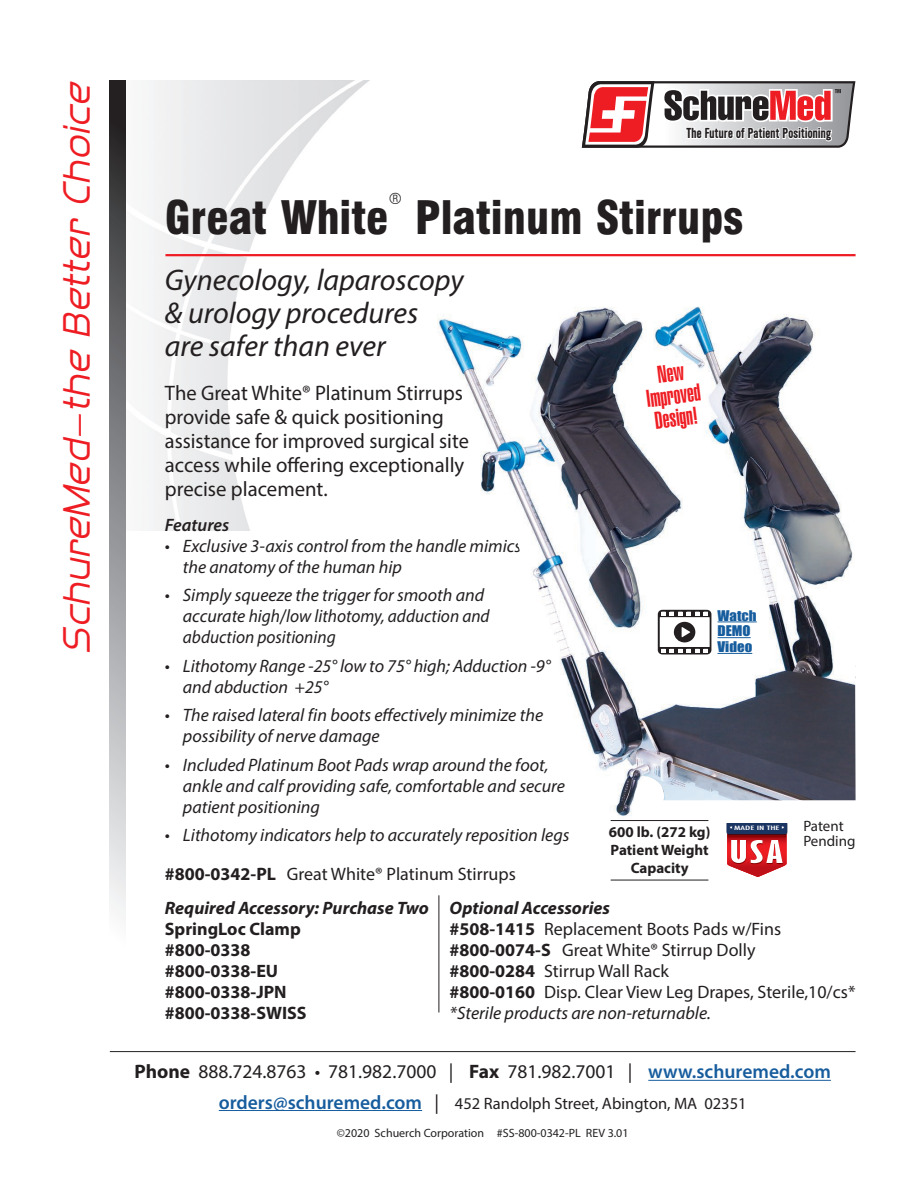
<style>
.page{position:relative;width:918px;height:1188px;background:#fff}
.page>*{position:absolute;margin:0;border:0;box-sizing:border-box;transform-origin:0 0}
.t1{font:900 45px "Corporate Condensed";color:#231f20}
.t2{font:italic 39px "Silverfork";color:#ee1d23}
.t3{font:italic 30px/33px "Myriad Pro";color:#231f20}
.t4{font:900 24px/22.5px "Corporate Compressed";color:#ee1d23;text-align:center}
.t5{font:21px/24px "Myriad Pro";color:#231f20}
.t6{font:19.5px "Myriad Pro";color:#231f20}
.t7{font:italic 18px/21px "Myriad Pro";color:#231f20}
.t8{font:18px/21px "Myriad Pro";color:#231f20}
.t9{font:700 18px/21px "Myriad Pro";color:#231f20}
.t10{font:italic 700 18px "Myriad Pro";color:#231f20}
.t11{font:italic 600 18px "Myriad Pro";color:#231f20}
.t12{font:16.5px "Myriad Pro";color:#231f20}
.t13{font:15.75px "Corporate Condensed";color:#231f20}
.t14{font:700 15px/18px "Myriad Pro";color:#231f20;text-align:center}
.t15{font:15px "Myriad Pro";color:#231f20}
.leading{font:13.5px/15.8px "Impact";color:#175d9e;scale:1.1 1}
.t16{font:700 12.75px "Simple Type";letter-spacing:.01em;color:#231f20}
.t17{font:12px "Myriad Pro";color:#231f20}
.t18{font:500 condensed 5.7px "Futura";color:#fff;scale:1.95 1}
.s1{font-family:"PT Sans";font-style:normal}
.s2{font-weight:700}
.s3{font-style:italic}
.s4{font-weight:600;color:#175d9e}
.s5{font-weight:600;font-size:19.5px;color:#175d9e}
.s6{font-size:19.5px}
</style>
<div class="page">
<img style="left:145px;top:81px;width:309px;height:450px">
<div style="left:110px;top:81px;width:16px;height:909px;background:linear-gradient(to bottom,#212022,#fff)"></div>
<svg style="left:110px;top:1052px;width:746px;height:59px"></svg>
<hr style="left:165px;top:254px;width:691px;height:2px;background:#ee1d23">
<hr style="left:648px;top:1080px;width:183px;height:1px;background:#175d9e">
<hr style="left:219px;top:1110px;width:203px;height:1px;background:#175d9e">
<hr style="left:110px;top:1051px;width:746px;height:1px;background:#231f20">
<svg style="left:582px;top:81px;width:273px;height:67px"></svg>
<svg style="left:727px;top:829px;width:60px;height:48px"></svg>
<img style="left:432px;top:280px;width:424px;height:549px">
<hr style="left:439px;top:895px;width:1px;height:118px;background:#231f20">
<hr style="left:611px;top:820px;width:97px;height:1px;background:#231f20">
<hr style="left:611px;top:880px;width:97px;height:1px;background:#231f20">
<hr style="left:718px;top:622px;width:39px;height:1px;background:#175d9e">
<hr style="left:718px;top:637px;width:33px;height:1px;background:#175d9e">
<hr style="left:718px;top:653px;width:34px;height:1px;background:#175d9e">
<svg style="left:658px;top:610px;width:53px;height:44px"></svg>
<p class="t2" style="left:53px;top:654px;width:574px;rotate:-90deg">SchureMed–the Better Choice</p>
<p class="t16" style="left:686px;top:125px;width:147px">The Future of Patient Positioning</p>
<p class="t13" style="left:389px;top:189px;width:15px">®</p>
<p class="t1" style="left:415px;top:191px;width:330px">Platinum Stirrups</p>
<p class="t3" style="left:165px;top:263px;width:300px">Gynecology, laparoscopy &amp; urology procedures are safer than ever</p>
<p class="t5" style="left:165px;top:381px;width:305px">The Great White® Platinum Stirrups provide safe &amp; quick positioning assistance for improved surgical site access while offering exceptionally precise placement.</p>
<p class="t11" style="left:165px;top:513px;width:66px">Features</p>
<p class="t7" style="left:183px;top:535px;width:340px;text-indent:-18px">• Exclusive 3-axis control from the handle mimics the anatomy of the human hip</p>
<p class="t7" style="left:183px;top:584px;width:308px;text-indent:-18px">• Simply squeeze the trigger for smooth and accurate high<span class="s1">/</span>low lithotomy, adduction and abduction positioning</p>
<p class="t7" style="left:183px;top:655px;width:369px;text-indent:-18px">• Lithotomy Range -25° low to 75° high; Adduction -9° and abduction +25°</p>
<p class="t7" style="left:183px;top:704px;width:362px;text-indent:-18px">• The raised lateral fin boots effectively minimize the possibility of nerve damage</p>
<p class="t7" style="left:183px;top:754px;width:384px;text-indent:-18px">• Included Platinum Boot Pads wrap around the foot, ankle and calf providing safe, comfortable and secure patient positioning</p>
<p class="t7" style="left:165px;top:825px;width:406px">• Lithotomy indicators help to accurately reposition legs</p>
<p class="t8" style="left:165px;top:863px;width:352px"><span class="s2">#800-0342-PL</span> Great White® Platinum Stirrups</p>
<p class="t10" style="left:165px;top:897px;width:265px">Required Accessory: Purchase Two</p>
<p class="t9" style="left:165px;top:918px;width:137px">SpringLoc Clamp #800-0338 #800-0338-EU</p>
<p class="t9" style="left:165px;top:981px;width:143px">#800-0338-JPN #800-0338-SWISS</p>
<p class="t1" style="left:165px;top:191px;width:225px">Great White</p>
<p class="t4" style="left:642px;top:365px;width:56px;rotate:-7deg">New<br>Improved<br>Design!</p>
<p class="leading" style="left:718px;top:607px;width:37px">Watch<br>DEMO</p>
<p class="leading" style="left:718px;top:639px;width:33px">Video</p>
<p class="t15" style="left:803px;top:817px;width:42px">Patent</p>
<p class="t15" style="left:803px;top:832px;width:54px">Pending</p>
<p class="t18" style="left:734px;top:824px;width:25px">MADE IN THE</p>
<p class="t14" style="left:609px;top:823px;width:103px">600 lb. (272 kg)<br>Patient Weight<br>Capacity</p>
<p class="t10" style="left:450px;top:896px;width:162px">Optional Accessories</p>
<p class="t8" style="left:450px;top:918px;width:333px"><span class="s2">#508-1415</span> Replacement Boots Pads w/Fins</p>
<p class="t8" style="left:450px;top:939px;width:307px"><span class="s2">#800-0074-S</span> Great White® Stirrup Dolly</p>
<p class="t8" style="left:450px;top:960px;width:221px"><span class="s2">#800-0284</span> Stirrup Wall Rack</p>
<p class="t8" style="left:450px;top:981px;width:407px"><span class="s2">#800-0160</span> Disp. Clear View Leg Drapes, Sterile,10/cs* <span class="s3">*Sterile products are non-returnable.</span></p>
<p class="t6" style="left:135px;top:1060px;width:698px"><span class="s2">Phone</span> 888.724.8763 • 781.982.7000 | <span class="s2">Fax</span> 781.982.7001 | <span class="s4">www.schuremed.com</span></p>
<p class="t12" style="left:219px;top:1093px;width:529px"><span class="s5">orders@schuremed.com</span> <span class="s6">|</span> 452 Randolph Street, Abington, MA 02351</p>
<p class="t17" style="left:337px;top:1126px;width:293px">©2020 Schuerch Corporation #SS-800-0342-PL REV 3.01</p>
</div>
